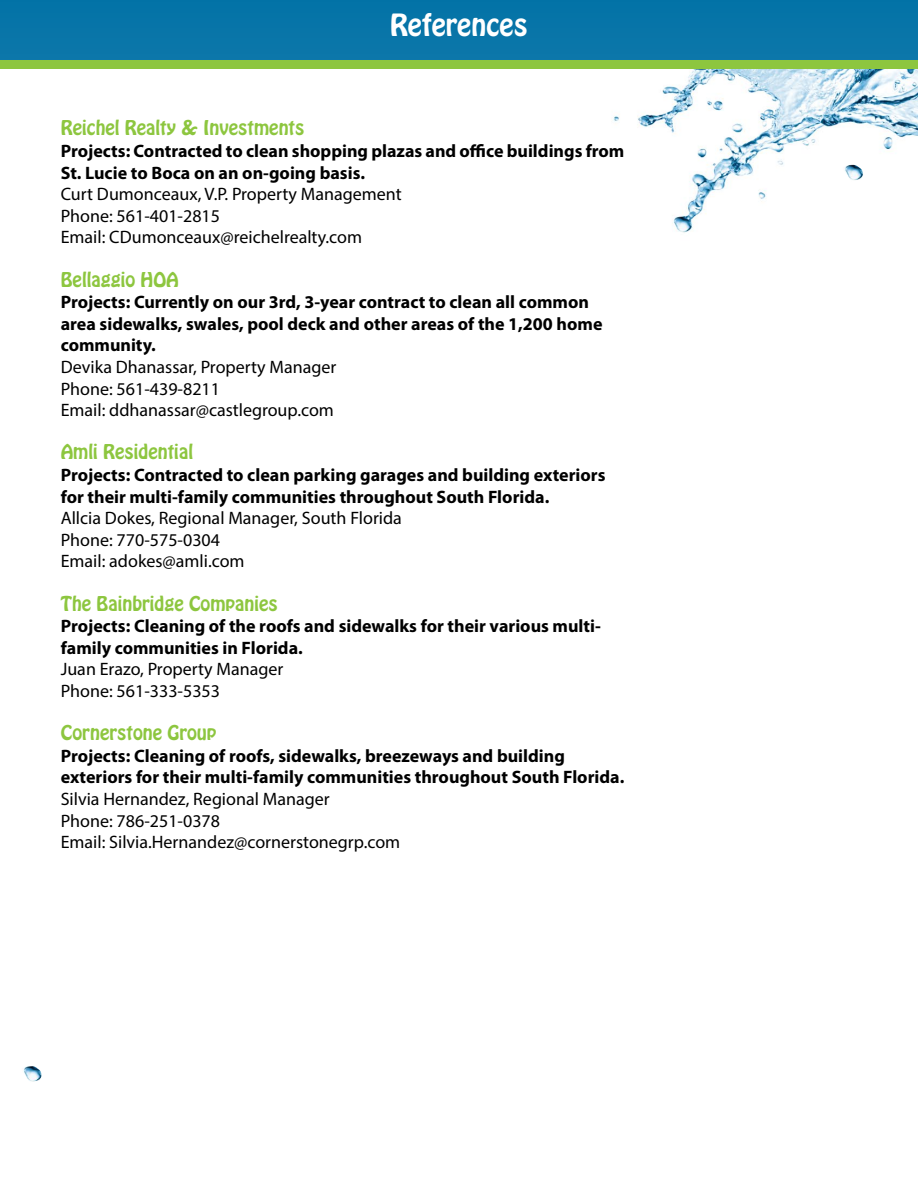
<style>
.page{position:relative;width:918px;height:1188px;background:#fff}
.page>*{position:absolute;margin:0;border:0;box-sizing:border-box;transform-origin:0 0}
.t1{font:27px "Hobo Std";color:#fff}
.t2{font:700 18px/21.6px "Myriad Pro";color:#000}
.t3{font:18px/21.6px "Myriad Pro";color:#000}
.t4{font:18px "Hobo";color:#8dc63f}
</style>
<div class="page">
<img style="left:537px;top:68px;width:381px;height:165px">
<div style="left:0;top:0;width:918px;height:68px;background:#0875a8"></div>
<div style="left:0;top:60px;width:918px;height:8px;background:#8dc63f"></div>
<img style="left:23px;top:1066px;width:19px;height:15px">
<img style="left:842px;top:165px;width:23px;height:14px">
<h1 class="t1" style="left:390px;top:6px;width:139px">References</h1>
<p class="t4" style="left:61px;top:116px;width:245px">Reichel Realty &amp; Investments</p>
<p class="t2" style="left:61px;top:140px;width:565px">Projects: Contracted to clean shopping plazas and office buildings from<br>St. Lucie to Boca on an on-going basis.</p>
<p class="t3" style="left:61px;top:183px;width:343px">Curt Dumonceaux, V.P. Property Management<br>Phone: 561-401-2815<br>Email: CDumonceaux@reichelrealty.com</p>
<p class="t4" style="left:61px;top:267px;width:119px">Bellaggio HOA</p>
<p class="t2" style="left:61px;top:292px;width:543px">Projects: Currently on our 3rd, 3-year contract to clean all common area sidewalks, swales, pool deck and other areas of the 1,200 home community.</p>
<p class="t3" style="left:61px;top:356px;width:277px">Devika Dhanassar, Property Manager<br>Phone: 561-439-8211<br>Email: ddhanassar@castlegroup.com</p>
<p class="t4" style="left:61px;top:440px;width:134px">Amli Residential</p>
<p class="t2" style="left:61px;top:464px;width:546px">Projects: Contracted to clean parking garages and building exteriors for their multi-family communities throughout South Florida.</p>
<p class="t3" style="left:61px;top:507px;width:343px">Allcia Dokes, Regional Manager, South Florida<br>Phone: 770-575-0304<br>Email: adokes@amli.com</p>
<p class="t4" style="left:61px;top:591px;width:219px">The Bainbridge Companies</p>
<p class="t2" style="left:61px;top:616px;width:542px">Projects: Cleaning of the roofs and sidewalks for their various multi&shy;family communities in Florida.</p>
<p class="t3" style="left:61px;top:658px;width:224px">Juan Erazo, Property Manager<br>Phone: 561-333-5353</p>
<p class="t4" style="left:61px;top:720px;width:157px">Cornerstone Group</p>
<p class="t2" style="left:61px;top:745px;width:565px">Projects: Cleaning of roofs, sidewalks, breezeways and building exteriors for their multi-family communities throughout South Florida.</p>
<p class="t3" style="left:61px;top:788px;width:341px">Silvia Hernandez, Regional Manager<br>Phone: 786-251-0378<br>Email: Silvia.Hernandez@cornerstonegrp.com</p>
</div>
